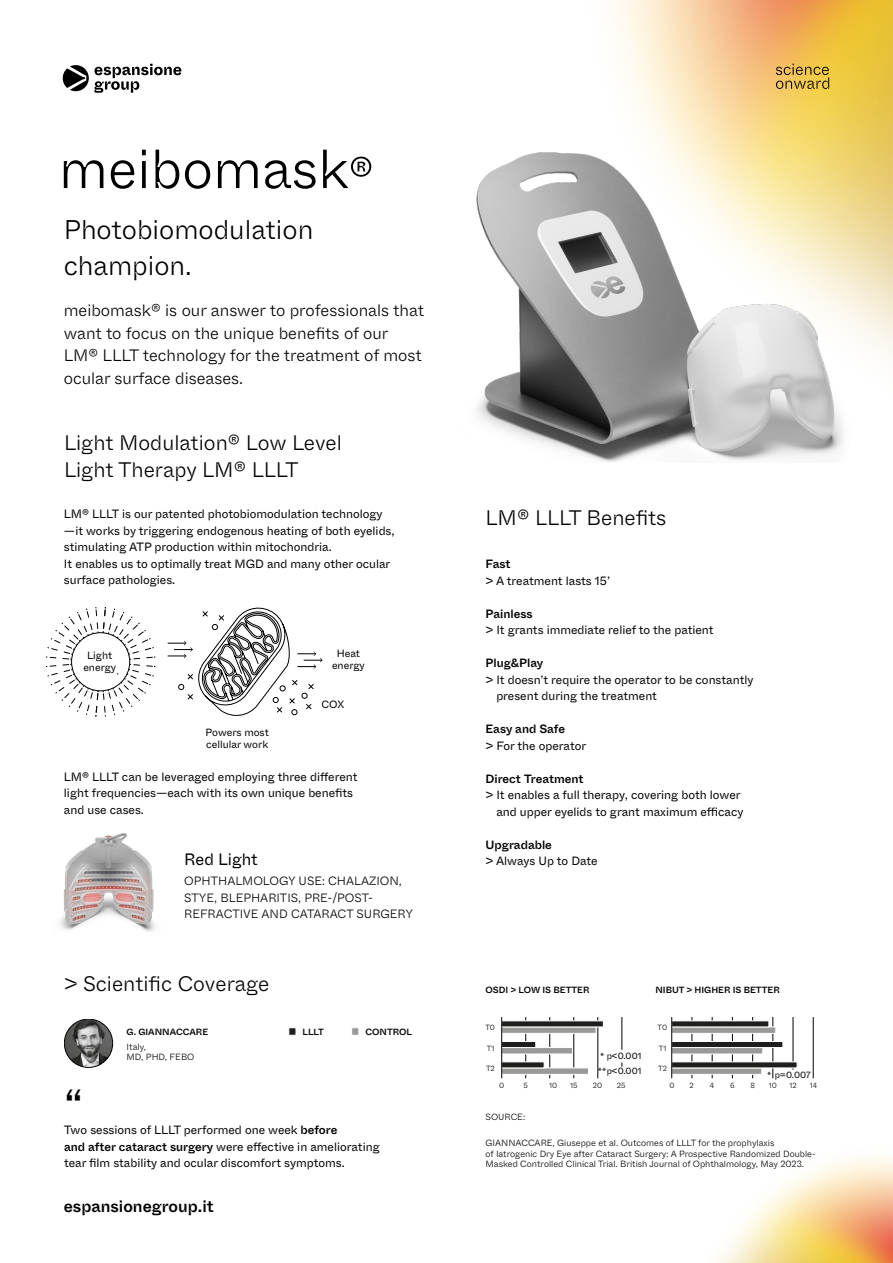
<style>
.page{position:relative;width:893px;height:1263px;background:#fff}
.page>*{position:absolute;margin:0;border:0;box-sizing:border-box;transform-origin:0 0}
.t1{font:45px "ABC Whyte Inktrap";color:#000}
.t2{font:300 27px/35.5px "ABC Whyte Inktrap";color:#000}
.t3{font:300 21px/27px "ABC Whyte Inktrap";color:#000}
.t4{font:300 16.5px/22.5px "ABC Whyte Inktrap";color:#000}
.t5{font:500 16.5px "ABC Whyte Inktrap";color:#000}
.t6{font:16.5px "ABC Whyte Inktrap";color:#000}
.t7{font:12px/16.5px "ABC Whyte Inktrap";color:#000}
.t8{font:300 12px/16.5px "ABC Whyte Inktrap";color:#000}
.t9{font:500 12px "ABC Whyte Inktrap";color:#000}
.t10{font:10.5px/12px "ABC Whyte Inktrap";color:#000;text-align:center}
.t11{font:300 9px/10.5px "ABC Whyte Inktrap";color:#000}
.t12{font:500 9px "ABC Whyte Inktrap";color:#000}
.t13{font:9px/15.3px "ABC Whyte Inktrap";color:#000}
.t14{font:7.95px "ABC Whyte Inktrap";color:#000}
.t15{font:300 7.5px "ABC Whyte Inktrap";color:#000}
.s1{font-weight:500}
.s2{color:#fff}
</style>
<div class="page">
<img style="left:615px;top:0;width:278px;height:359px">
<img style="left:718px;top:1156px;width:175px;height:107px">
<svg style="left:63px;top:64px;width:118px;height:29px"></svg>
<svg style="left:776px;top:64px;width:53px;height:25px"></svg>
<img style="left:476px;top:152px;width:375px;height:310px">
<svg style="left:64px;top:160px;width:39px;height:28px"></svg>
<svg style="left:111px;top:160px;width:24px;height:29px"></svg>
<svg style="left:142px;top:150px;width:4px;height:5px"></svg>
<svg style="left:142px;top:161px;width:4px;height:27px"></svg>
<svg style="left:156px;top:150px;width:23px;height:39px"></svg>
<svg style="left:185px;top:160px;width:25px;height:29px"></svg>
<svg style="left:218px;top:160px;width:40px;height:28px"></svg>
<svg style="left:265px;top:160px;width:51px;height:29px"></svg>
<svg style="left:323px;top:150px;width:48px;height:38px"></svg>
<svg style="left:46px;top:607px;width:277px;height:110px"></svg>
<img style="left:60px;top:833px;width:96px;height:99px">
<img style="left:64px;top:1019px;width:49px;height:48px;border-radius:24px">
<div style="left:64px;top:1019px;width:49px;height:49px;border:1px solid #000;border-radius:50%"></div>
<hr style="left:525px;top:1017px;width:1px;height:61px;background:#000">
<hr style="left:549px;top:1017px;width:1px;height:61px;background:#000">
<hr style="left:573px;top:1017px;width:1px;height:61px;background:#000">
<hr style="left:598px;top:1017px;width:1px;height:61px;background:#000">
<hr style="left:622px;top:1017px;width:1px;height:33px;background:#000">
<div style="left:501px;top:1026px;width:95px;height:8px;background:#9a9998;border:1px solid #fff"></div>
<div style="left:501px;top:1020px;width:103px;height:7px;background:#1e1e1c;border:1px solid #fff"></div>
<div style="left:501px;top:1047px;width:72px;height:7px;background:#9a9998;border:1px solid #fff"></div>
<div style="left:501px;top:1041px;width:35px;height:7px;background:#1e1e1c;border:1px solid #fff"></div>
<div style="left:501px;top:1067px;width:88px;height:8px;background:#9a9998;border:1px solid #fff"></div>
<div style="left:501px;top:1061px;width:43px;height:7px;background:#1e1e1c;border:1px solid #fff"></div>
<hr style="left:501px;top:1017px;width:1px;height:61px;background:#000">
<hr style="left:692px;top:1017px;width:1px;height:61px;background:#000">
<hr style="left:712px;top:1017px;width:1px;height:61px;background:#000">
<hr style="left:732px;top:1017px;width:1px;height:61px;background:#000">
<hr style="left:752px;top:1017px;width:1px;height:61px;background:#000">
<hr style="left:773px;top:1017px;width:1px;height:61px;background:#000">
<hr style="left:793px;top:1017px;width:1px;height:53px;background:#000">
<hr style="left:813px;top:1017px;width:1px;height:61px;background:#000">
<div style="left:671px;top:1026px;width:105px;height:8px;background:#9a9998;border:1px solid #fff"></div>
<div style="left:671px;top:1020px;width:98px;height:7px;background:#1e1e1c;border:1px solid #fff"></div>
<div style="left:671px;top:1047px;width:92px;height:7px;background:#9a9998;border:1px solid #fff"></div>
<div style="left:671px;top:1041px;width:112px;height:7px;background:#1e1e1c;border:1px solid #fff"></div>
<div style="left:671px;top:1067px;width:91px;height:8px;background:#9a9998;border:1px solid #fff"></div>
<div style="left:671px;top:1061px;width:126px;height:7px;background:#1e1e1c;border:1px solid #fff"></div>
<hr style="left:671px;top:1017px;width:1px;height:61px;background:#000">
<div style="left:288px;top:1027px;width:8px;height:8px;background:#1e1e1c;border:1px solid #fff"></div>
<div style="left:351px;top:1027px;width:8px;height:8px;background:#9a9998;border:1px solid #fff"></div>
<h2 class="t2" style="left:64px;top:212px;width:251px">Photobiomodulation champion.</h2>
<h3 class="t4" style="left:64px;top:299px;width:362px">meibomask® is our answer to professionals that want to focus on the unique benefits of our LM® LLLT technology for the treatment of most ocular surface diseases.</h3>
<h3 class="t3" style="left:64px;top:429px;width:279px">Light Modulation® Low Level<br>Light Therapy LM® LLLT</h3>
<p class="t7" style="left:64px;top:506px;width:332px">LM® LLLT is our patented photobiomodulation technology —it works by triggering endogenous heating of both eyelids, stimulating ATP production within mitochondria.<br>It enables us to optimally treat MGD and many other ocular surface pathologies.</p>
<p class="t10" style="left:83px;top:649px;width:34px">Light energy</p>
<p class="t10" style="left:332px;top:647px;width:34px">Heat energy</p>
<p class="t10" style="left:205px;top:726px;width:65px;text-align:left">Powers most cellular work</p>
<p class="t10" style="left:322px;top:699px;width:24px">COX</p>
<p class="t7" style="left:64px;top:768px;width:295px">LM® LLLT can be leveraged employing three different light frequencies—each with its own unique benefits and use cases.</p>
<h3 class="t6" style="left:184px;top:848px;width:75px">Red Light</h3>
<p class="t8" style="left:184px;top:873px;width:230px">OPHTHALMOLOGY USE: CHALAZION,<br>STYE, BLEPHARITIS, PRE-/POST-<br>REFRACTIVE AND CATARACT SURGERY</p>
<h3 class="t3" style="left:64px;top:970px;width:207px">&gt; Scientific Coverage</h3>
<h1 class="t1" style="left:64px;top:1076px;width:21px">“</h1>
<p class="t12" style="left:127px;top:1026px;width:83px">G. GIANNACCARE</p>
<p class="t11" style="left:127px;top:1041px;width:69px">Italy,<br>MD, PHD, FEBO</p>
<p class="t12" style="left:303px;top:1026px;width:23px">LLLT</p>
<p class="t12" style="left:366px;top:1026px;width:48px">CONTROL</p>
<p class="t7" style="left:64px;top:1122px;width:317px">Two sessions of LLLT performed one week <span class="s1">before<br>and after cataract surgery</span> were effective in ameliorating tear film stability and ocular discomfort symptoms.</p>
<h3 class="t5" style="left:64px;top:1195px;width:151px">espansionegroup.it</h3>
<h3 class="t3" style="left:486px;top:504px;width:182px">LM® LLLT Benefits</h3>
<p class="t9" style="left:485px;top:556px;width:27px">Fast</p>
<p class="t7" style="left:485px;top:572px;width:126px">&gt; A treatment lasts 15’</p>
<p class="t9" style="left:485px;top:606px;width:49px">Painless</p>
<p class="t7" style="left:485px;top:622px;width:230px">&gt; It grants immediate relief to the patient</p>
<p class="t9" style="left:485px;top:655px;width:59px">Plug&amp;Play</p>
<p class="t7" style="left:485px;top:671px;width:270px">&gt; It doesn’t require the operator to be constantly <span class="s2">&gt;</span> present during the treatment</p>
<p class="t9" style="left:485px;top:721px;width:81px">Easy and Safe</p>
<p class="t7" style="left:485px;top:737px;width:102px">&gt; For the operator</p>
<p class="t9" style="left:485px;top:771px;width:100px">Direct Treatment</p>
<p class="t7" style="left:485px;top:787px;width:260px">&gt; It enables a full therapy, covering both lower <span class="s2">&gt;</span>and upper eyelids to grant maximum efficacy</p>
<p class="t9" style="left:485px;top:837px;width:68px">Upgradable</p>
<p class="t7" style="left:485px;top:853px;width:114px">&gt; Always Up to Date</p>
<p class="t12" style="left:486px;top:984px;width:105px">OSDI &gt; LOW IS BETTER</p>
<p class="t12" style="left:655px;top:984px;width:126px">NIBUT &gt; HIGHER IS BETTER</p>
<p class="t15" style="left:485px;top:1022px;width:11px">T0</p>
<p class="t15" style="left:658px;top:1022px;width:11px">T0</p>
<p class="t15" style="left:487px;top:1043px;width:9px">T1</p>
<p class="t15" style="left:659px;top:1043px;width:9px">T1</p>
<p class="t15" style="left:486px;top:1064px;width:10px">T2</p>
<p class="t15" style="left:658px;top:1064px;width:10px">T2</p>
<p class="t15" style="left:499px;top:1080px;width:7px">0</p>
<p class="t15" style="left:523px;top:1080px;width:6px">5</p>
<p class="t15" style="left:549px;top:1080px;width:10px">10</p>
<p class="t15" style="left:570px;top:1080px;width:9px">15</p>
<p class="t15" style="left:593px;top:1080px;width:11px">20</p>
<p class="t15" style="left:617px;top:1080px;width:10px">25</p>
<p class="t15" style="left:669px;top:1080px;width:7px">0</p>
<p class="t15" style="left:690px;top:1080px;width:6px">2</p>
<p class="t15" style="left:710px;top:1080px;width:6px">4</p>
<p class="t15" style="left:730px;top:1080px;width:6px">6</p>
<p class="t15" style="left:750px;top:1080px;width:6px">8</p>
<p class="t15" style="left:769px;top:1080px;width:10px">10</p>
<p class="t15" style="left:789px;top:1080px;width:9px">12</p>
<p class="t15" style="left:810px;top:1080px;width:9px">14</p>
<p class="t13" style="left:607px;top:1048px;width:36px">p&lt;0.001 p&lt;0.001</p>
<p class="t14" style="left:600px;top:1051px;width:6px">*</p>
<p class="t14" style="left:598px;top:1066px;width:10px">**</p>
<p class="t14" style="left:767px;top:1070px;width:6px">*</p>
<p class="t13" style="left:775px;top:1068px;width:38px">p=0.007</p>
<p class="t11" style="left:486px;top:1111px;width:41px">SOURCE:</p>
<p class="t11" style="left:486px;top:1138px;width:332px">GIANNACCARE, Giuseppe et al. Outcomes of LLLT for the prophylaxis<br>of Iatrogenic Dry Eye after Cataract Surgery: A Prospective Randomized Double-<br>Masked Controlled Clinical Trial. British Journal of Ophthalmology, May 2023.</p>
</div>
